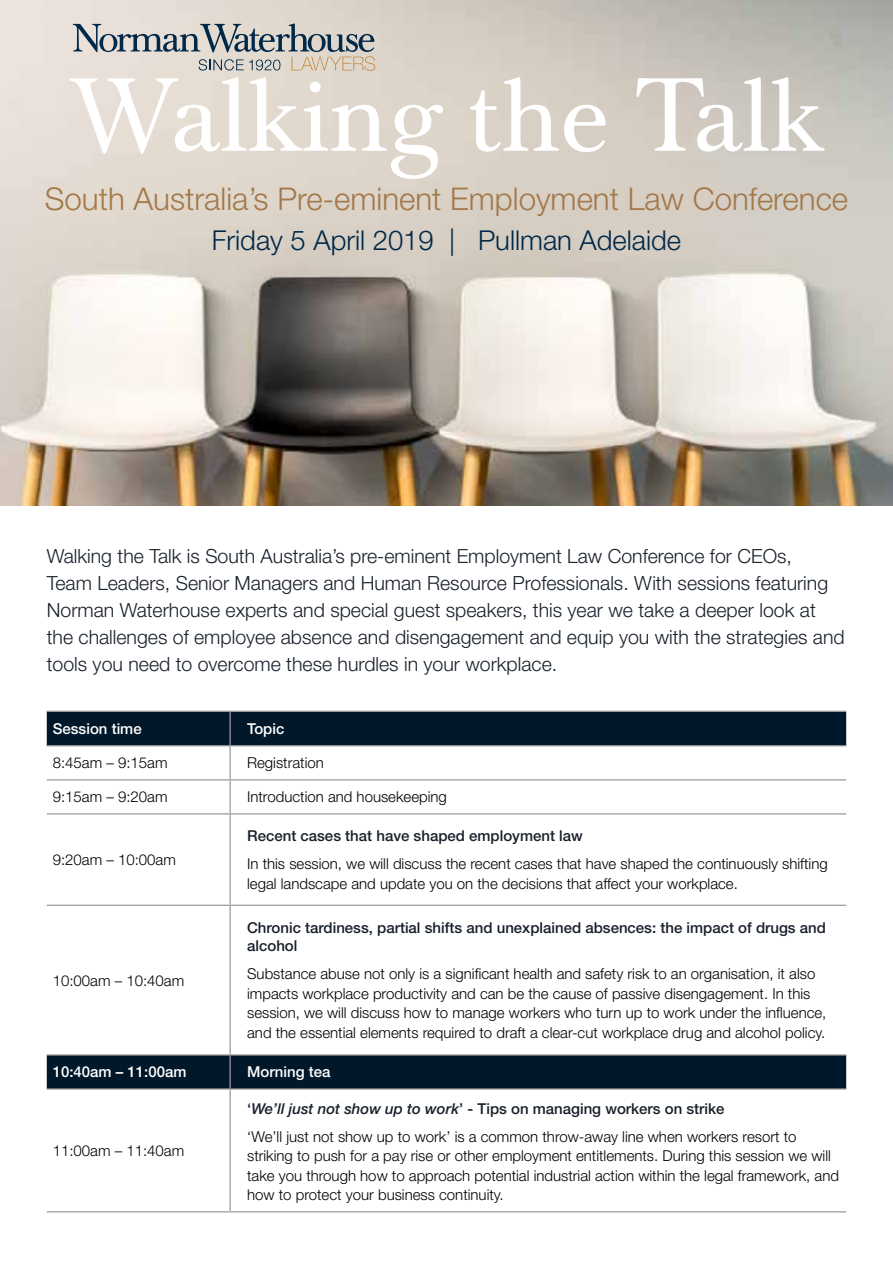
<style>
.page{position:relative;width:893px;height:1263px;background:#fff}
.page>*{position:absolute;margin:0;border:0;box-sizing:border-box;transform-origin:0 0}
.t1{font:102.15px "Baskerville Classico";color:#fff}
.t2{font:300 31.35px "Helvetica Neue LT Std";color:#a3784a}
.t3{font:300 27.45px "Helvetica Neue LT Std";color:#002848}
.t4{font:300 19.5px/27px "Helvetica Neue LT Std";color:#18202b}
.t5{font:300 15px/19.5px "Helvetica Neue LT Std";color:#000}
.t6{font:500 15px/18px "Helvetica Neue LT Std";color:#18202b}
.t7{font:500 15px "Helvetica Neue LT Std";color:#fff}
.s1{font-weight:500;color:#18202b}
.s2{font-weight:500;font-style:italic;color:#18202b}
</style>
<div class="page">
<div style="left:47px;top:712px;width:799px;height:33px;background:#00182a"></div>
<div style="left:47px;top:1055px;width:799px;height:33px;background:#00182a"></div>
<hr style="left:229px;top:746px;width:2px;height:33px;background:#9d9b9d">
<hr style="left:47px;top:779px;width:183px;height:1px;background:#9d9b9d">
<hr style="left:230px;top:779px;width:616px;height:1px;background:#9d9b9d">
<hr style="left:229px;top:780px;width:2px;height:33px;background:#9d9b9d">
<hr style="left:47px;top:813px;width:183px;height:1px;background:#9d9b9d">
<hr style="left:230px;top:813px;width:616px;height:1px;background:#9d9b9d">
<hr style="left:229px;top:814px;width:2px;height:91px;background:#9d9b9d">
<hr style="left:47px;top:905px;width:183px;height:1px;background:#9d9b9d">
<hr style="left:230px;top:905px;width:616px;height:1px;background:#9d9b9d">
<hr style="left:229px;top:906px;width:2px;height:148px;background:#9d9b9d">
<hr style="left:47px;top:1054px;width:183px;height:1px;background:#9d9b9d">
<hr style="left:230px;top:1054px;width:616px;height:1px;background:#9d9b9d">
<hr style="left:229px;top:1055px;width:2px;height:33px;background:#9d9b9d">
<hr style="left:47px;top:1088px;width:183px;height:2px;background:#9d9b9d">
<hr style="left:230px;top:1088px;width:616px;height:2px;background:#9d9b9d">
<hr style="left:229px;top:1090px;width:2px;height:121px;background:#9d9b9d">
<hr style="left:47px;top:1211px;width:183px;height:1px;background:#9d9b9d">
<hr style="left:230px;top:1211px;width:616px;height:1px;background:#9d9b9d">
<hr style="left:47px;top:711px;width:183px;height:1px;background:#9d9b9d">
<hr style="left:230px;top:711px;width:616px;height:1px;background:#9d9b9d">
<hr style="left:229px;top:712px;width:2px;height:33px;background:#9d9b9d">
<hr style="left:47px;top:745px;width:183px;height:1px;background:#9d9b9d">
<hr style="left:230px;top:745px;width:616px;height:1px;background:#9d9b9d">
<img style="left:0;top:0;width:893px;height:505px">
<svg style="left:73px;top:23px;width:302px;height:48px;background:#babab7"></svg>
<h1 class="t1" style="left:69px;top:52px;width:756px">Walking the Talk</h1>
<h2 class="t2" style="left:45px;top:179px;width:805px">South Australia’s Pre-eminent Employment Law Conference</h2>
<h3 class="t3" style="left:212px;top:224px;width:471px">Friday 5 April 2019 | Pullman Adelaide</h3>
<p class="t4" style="left:47px;top:542px;width:799px">Walking the Talk is South Australia’s pre-eminent Employment Law Conference for CEOs,<br>Team Leaders, Senior Managers and Human Resource Professionals. With sessions featuring Norman Waterhouse experts and special guest speakers, this year we take a deeper look at the challenges of employee absence and disengagement and equip you with the strategies and tools you need to overcome these hurdles in your workplace.</p>
<p class="t7" style="left:53px;top:720px;width:90px">Session time</p>
<p class="t7" style="left:247px;top:720px;width:39px">Topic</p>
<p class="t5" style="left:53px;top:753px;width:116px">8:45am – 9:15am</p>
<p class="t5" style="left:247px;top:753px;width:78px">Registration</p>
<p class="t5" style="left:53px;top:787px;width:116px">9:15am – 9:20am</p>
<p class="t5" style="left:247px;top:787px;width:201px">Introduction and housekeeping</p>
<p class="t5" style="left:53px;top:849px;width:125px">9:20am – 10:00am</p>
<p class="t5" style="left:53px;top:970px;width:133px">10:00am – 10:40am</p>
<p class="t6" style="left:247px;top:827px;width:337px">Recent cases that have shaped employment law</p>
<p class="t5" style="left:247px;top:854px;width:582px">In this session, we will discuss the recent cases that have shaped the continuously shifting legal landscape and update you on the decisions that affect your workplace.</p>
<p class="t6" style="left:247px;top:919px;width:580px">Chronic tardiness, partial shifts and unexplained absences: the impact of drugs and alcohol</p>
<p class="t5" style="left:247px;top:964px;width:581px">Substance abuse not only is a significant health and safety risk to an organisation, it also impacts workplace productivity and can be the cause of passive disengagement. In this session, we will discuss how to manage workers who turn up to work under the influence, and the essential elements required to draft a clear-cut workplace drug and alcohol policy.</p>
<p class="t7" style="left:53px;top:1063px;width:135px">10:40am – 11:00am</p>
<p class="t7" style="left:247px;top:1063px;width:85px">Morning tea</p>
<p class="t5" style="left:53px;top:1140px;width:133px">11:00am – 11:40am</p>
<p class="t5" style="left:247px;top:1094px;width:551px;line-height:28px"><span class="s1">‘</span><span class="s2">We’ll just not show up to work</span><span class="s1">’ - Tips on managing workers on strike<br></span>‘We’ll just not show up to work’ is a common throw-away line when workers resort to</p>
<p class="t5" style="left:247px;top:1146px;width:593px">striking to push for a pay rise or other employment entitlements. During this session we will take you through how to approach potential industrial action within the legal framework, and how to protect your business continuity.</p>
</div>
